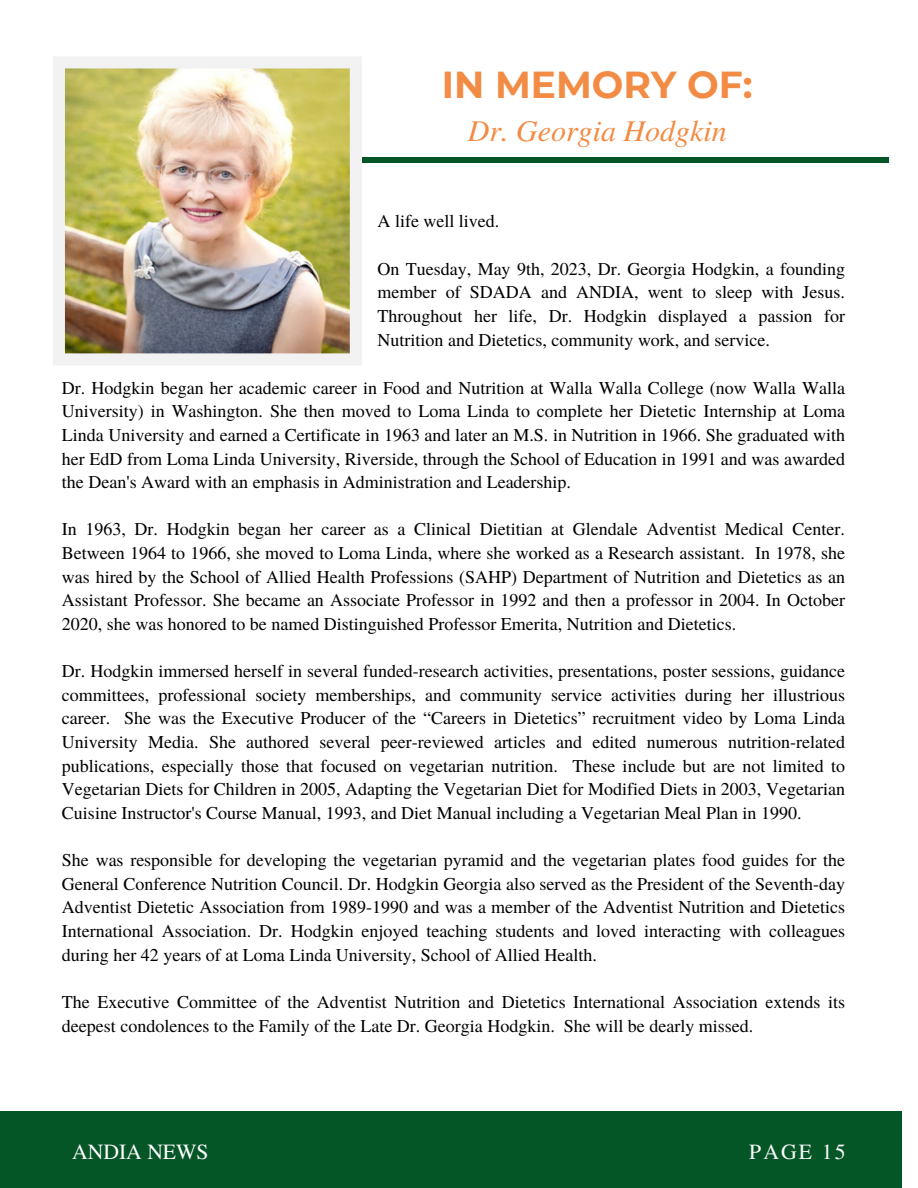
<style>
.page{position:relative;width:918px;height:1188px;background:#fff}
.page>*{position:absolute;margin:0;border:0;box-sizing:border-box;transform-origin:0 0}
.t1{font:700 37.5px "Montserrat";color:#f28b43}
.t2{font:italic 30px "Te X Gyre Termes";color:#f28b43}
.t3{font:21.6px "Te X Gyre Termes";color:#fff}
.t4{font:21.6px "Te X Gyre Termes";letter-spacing:.1em;color:#fafafa}
.t5{font:18px/23.7px "Te X Gyre Termes";color:#000;text-align:justify}
</style>
<div class="page">
<div style="left:0;top:1111px;width:901px;height:77px;background:#045626"></div>
<div style="left:336px;top:157px;width:552px;height:6px;background:#045626"></div>
<img style="left:53px;top:57px;width:309px;height:308px">
<p class="t1" style="left:442px;top:61px;width:312px">IN MEMORY OF:</p>
<p class="t2" style="left:468px;top:109px;width:261px">Dr. Georgia Hodgkin</p>
<p class="t5" style="left:378px;top:209px;width:123px">A life well lived.</p>
<p class="t5" style="left:378px;top:256px;width:469px">On Tuesday, May 9th, 2023, Dr. Georgia Hodgkin, a founding member of SDADA and ANDIA, went to sleep with Jesus.<br>Throughout her life, Dr. Hodgkin displayed a passion for Nutrition and Dietetics, community work, and service.</p>
<p class="t5" style="left:62px;top:375px;width:785px">Dr. Hodgkin began her academic career in Food and Nutrition at Walla Walla College (now Walla Walla University) in Washington. She then moved to Loma Linda to complete her Dietetic Internship at Loma Linda University and earned a Certificate in 1963 and later an M.S. in Nutrition in 1966. She graduated with her EdD from Loma Linda University, Riverside, through the School of Education in 1991 and was awarded the Dean's Award with an emphasis in Administration and Leadership.</p>
<p class="t5" style="left:62px;top:517px;width:785px">In 1963, Dr. Hodgkin began her career as a Clinical Dietitian at Glendale Adventist Medical Center.<br>Between 1964 to 1966, she moved to Loma Linda, where she worked as a Research assistant. In 1978, she was hired by the School of Allied Health Professions (SAHP) Department of Nutrition and Dietetics as an Assistant Professor. She became an Associate Professor in 1992 and then a professor in 2004. In October 2020, she was honored to be named Distinguished Professor Emerita, Nutrition and Dietetics.</p>
<p class="t5" style="left:62px;top:658px;width:785px">Dr. Hodgkin immersed herself in several funded-research activities, presentations, poster sessions, guidance committees, professional society memberships, and community service activities during her illustrious career. She was the Executive Producer of the “Careers in Dietetics” recruitment video by Loma Linda University Media. She authored several peer-reviewed articles and edited numerous nutrition-related publications, especially those that focused on vegetarian nutrition. These include but are not limited to Vegetarian Diets for Children in 2005, Adapting the Vegetarian Diet for Modified Diets in 2003, Vegetarian Cuisine Instructor's Course Manual, 1993, and Diet Manual including a Vegetarian Meal Plan in 1990.</p>
<p class="t5" style="left:62px;top:847px;width:785px">She was responsible for developing the vegetarian pyramid and the vegetarian plates food guides for the General Conference Nutrition Council. Dr. Hodgkin Georgia also served as the President of the Seventh-day Adventist Dietetic Association from 1989-1990 and was a member of the Adventist Nutrition and Dietetics International Association. Dr. Hodgkin enjoyed teaching students and loved interacting with colleagues during her 42 years of at Loma Linda University, School of Allied Health.</p>
<p class="t5" style="left:62px;top:989px;width:785px">The Executive Committee of the Adventist Nutrition and Dietetics International Association extends its deepest condolences to the Family of the Late Dr. Georgia Hodgkin. She will be dearly missed.</p>
<p class="t3" style="left:72px;top:1137px;width:138px">ANDIA NEWS</p>
<p class="t4" style="left:749px;top:1136px;width:98px">PAGE 15</p>
</div>
